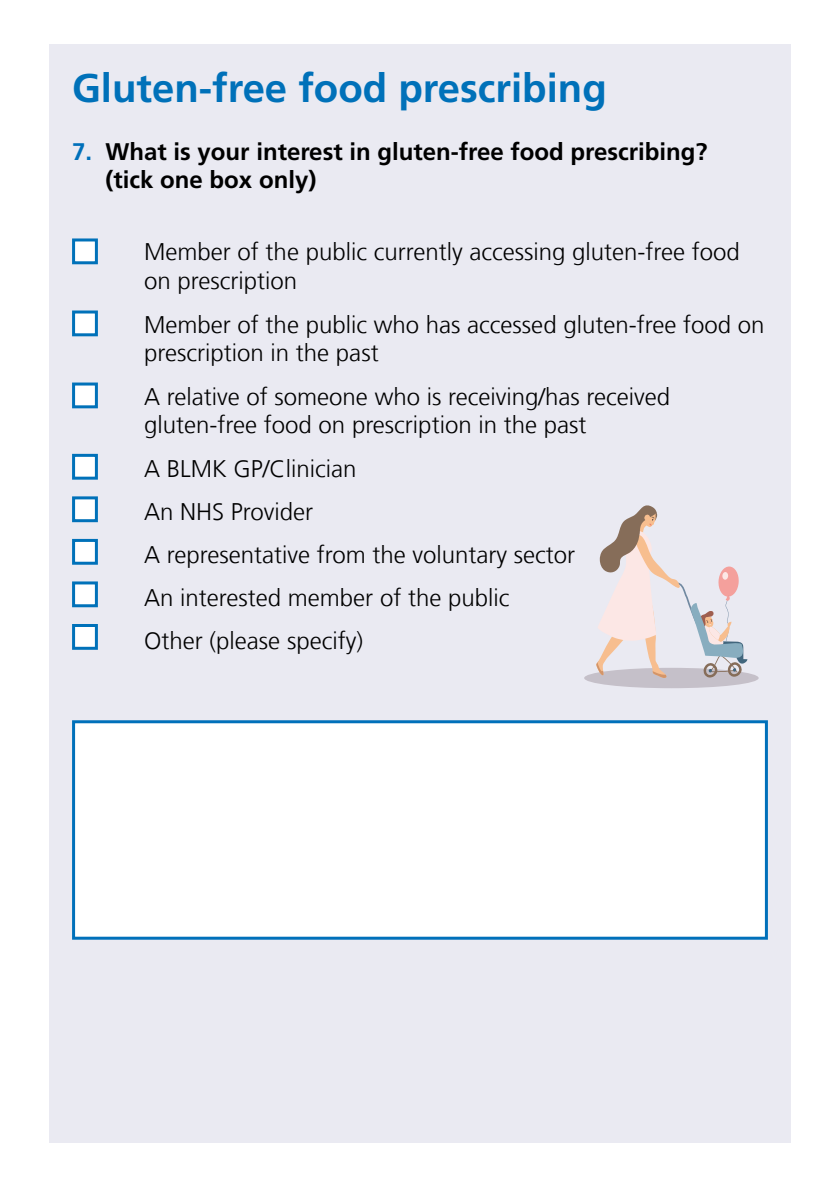
<style>
.page{position:relative;width:840px;height:1191px;background:#fff}
.page>*{position:absolute;margin:0;border:0;box-sizing:border-box;transform-origin:0 0}
.t1{font:700 40px "Frutiger LT Com";color:#0071b9}
.t2{font:300 24px/43.2px "Frutiger LT Com";color:#000}
.t3{font:700 24px/28.8px "Frutiger LT Com";color:#000}
.s1{color:#0070ba}
</style>
<div class="page">
<div style="left:49px;top:44px;width:741px;height:1098px;background:#eaeaf2"></div>
<div style="left:584px;top:668px;width:174px;height:20px;background:#c5c0c9;border-radius:50%"></div>
<svg style="left:596px;top:505px;width:151px;height:173px"></svg>
<div style="left:72px;top:720px;width:695px;height:219px;background:#fff;border:3px solid #0070ba"></div>
<div style="left:72px;top:238px;width:26px;height:26px;background:#fff;border:3px solid #0071b9"></div>
<div style="left:72px;top:310px;width:26px;height:26px;background:#fff;border:3px solid #0071b9"></div>
<div style="left:72px;top:454px;width:26px;height:25px;background:#fff;border:3px solid #0071b9"></div>
<div style="left:72px;top:496px;width:26px;height:26px;background:#fff;border:3px solid #0071b9"></div>
<div style="left:72px;top:539px;width:26px;height:26px;background:#fff;border:3px solid #0071b9"></div>
<div style="left:72px;top:581px;width:26px;height:26px;background:#fff;border:3px solid #0071b9"></div>
<div style="left:72px;top:624px;width:26px;height:26px;background:#fff;border:3px solid #0071b9"></div>
<div style="left:72px;top:382px;width:26px;height:26px;background:#fff;border:3px solid #0071b9"></div>
<h1 class="t1" style="left:72px;top:65px;width:536px">Gluten-free food prescribing</h1>
<p class="t3" style="left:105px;top:137px;width:603px;text-indent:-33px"><span class="s1">7.</span> What is your interest in gluten-free food prescribing? (tick one box only)</p>
<p class="t2" style="left:144px;top:238px;width:597px;line-height:28.8px">Member of the public currently accessing gluten-free food on prescription</p>
<p class="t2" style="left:144px;top:310px;width:621px;line-height:28.8px">Member of the public who has accessed gluten-free food on prescription in the past</p>
<p class="t2" style="left:144px;top:382px;width:527px;line-height:28.8px">A relative of someone who is receiving/has received gluten-free food on prescription in the past</p>
<p class="t2" style="left:144px;top:447px;width:432px">A BLMK GP/Clinician<br>An NHS Provider<br>A representative from the voluntary sector<br>An interested member of the public<br>Other (please specify)</p>
</div>
